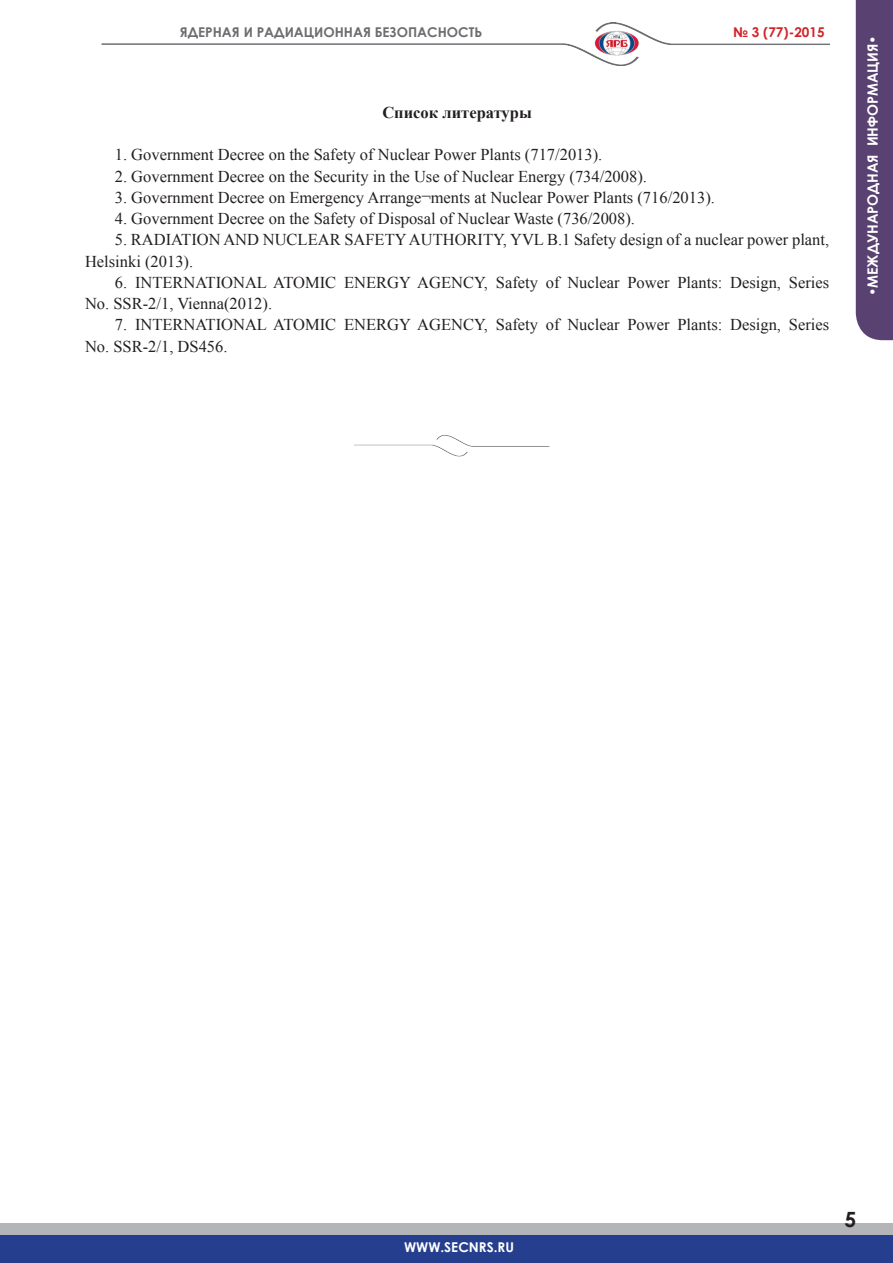
<style>
.page{position:relative;width:893px;height:1263px;background:#fff}
.page>*{position:absolute;margin:0;border:0;box-sizing:border-box;transform-origin:0 0}
.t1{font:700 21px "Century Gothic";color:#231f20}
.ОсНоВнОй{font:16.5px/21.3px "Times New Roman";color:#231f20}
.заголовок{font:700 16.5px "Times New Roman";color:#231f20}
.t2{font:700 14.25px "Century Gothic";color:#fff}
.t3{font:700 13.5px "Century Gothic";color:#6c6d70}
.t4{font:700 13.5px "Century Gothic";color:#fff}
.t5{font:700 13.5px "Century Gothic";color:#d1232a}
</style>
<div class="page">
<img style="left:101px;top:22px;width:729px;height:44px">
<div style="left:856px;top:0;width:37px;height:340px;background:#594272"></div>
<div style="left:0;top:1223px;width:893px;height:30px;background:#b4b5b8"></div>
<div style="left:0;top:1235px;width:893px;height:28px;background:#253f8e"></div>
<img style="left:354px;top:435px;width:196px;height:22px">
<p class="t3" style="left:180px;top:22px;width:304px">ЯДЕРНАЯ И РАДИАЦИОННАЯ БЕЗОПАСНОСТЬ</p>
<p class="t5" style="left:733px;top:22px;width:93px">№ 3 (77)-2015</p>
<p class="заголовок" style="left:382px;top:101px;width:151px">Список литературы</p>
<p class="ОсНоВнОй" style="left:115px;top:144px;width:489px">1. Government Decree on the Safety of Nuclear Power Plants (717/2013).</p>
<p class="ОсНоВнОй" style="left:115px;top:165px;width:534px">2. Government Decree on the Security in the Use of Nuclear Energy (734/2008).</p>
<p class="ОсНоВнОй" style="left:115px;top:186px;width:602px">3. Government Decree on Emergency Arrange¬ments at Nuclear Power Plants (716/2013).</p>
<p class="ОсНоВнОй" style="left:115px;top:208px;width:522px">4. Government Decree on the Safety of Disposal of Nuclear Waste (736/2008).</p>
<p class="ОсНоВнОй" style="left:85px;top:229px;width:746px;text-indent:30px">5. RADIATION AND NUCLEAR SAFETY AUTHORITY, YVL B.1 Safety design of a nuclear power plant,<br>Helsinki (2013).</p>
<p class="ОсНоВнОй" style="left:85px;top:271px;width:746px;text-indent:30px">6. INTERNATIONAL ATOMIC ENERGY AGENCY, Safety of Nuclear Power Plants: Design, Series<br>No. SSR-2/1, Vienna(2012).</p>
<p class="ОсНоВнОй" style="left:85px;top:314px;width:746px;text-indent:30px">7. INTERNATIONAL ATOMIC ENERGY AGENCY, Safety of Nuclear Power Plants: Design, Series<br>No. SSR-2/1, DS456.</p>
<p class="t2" style="left:862px;top:296px;width:262px;rotate:-90deg">•МЕЖДУНАРОДНАЯ ИНФОРМАЦИЯ•</p>
<p class="t4" style="left:404px;top:1237px;width:111px">WWW.SECNRS.RU</p>
<p class="t1" style="left:845px;top:1203px;width:13px">5</p>
</div>
